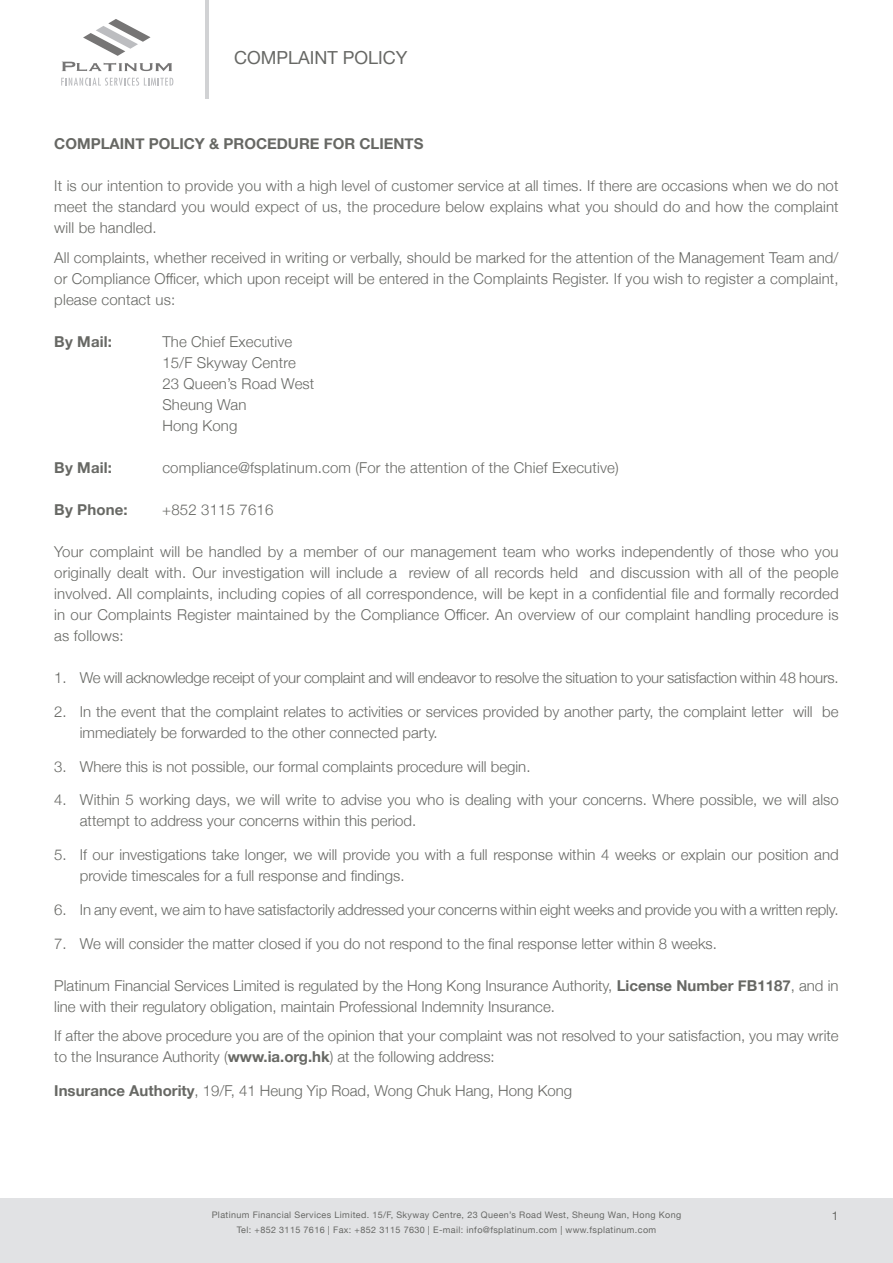
<style>
.page{position:relative;width:893px;height:1263px;background:#fff}
.page>*{position:absolute;margin:0;border:0;box-sizing:border-box;transform-origin:0 0}
.t1{font:18px "Helvetica Neue";color:#676865}
.t2{font:300 15px/21px "Helvetica Neue";color:#676864}
.t3{font:700 15px "Helvetica Neue";color:#676864}
.t4{font:12px "Helvetica Neue";color:#676865}
.t5{font:9px "Helvetica Neue";letter-spacing:.04em;color:#676865}
.s1{font-weight:700}
</style>
<div class="page">
<div style="left:0;top:1198px;width:893px;height:65px;background:#e1e2e4"></div>
<hr style="left:206px;top:0;width:3px;height:99px;background:#d1d2d4">
<svg style="left:83px;top:19px;width:68px;height:37px"></svg>
<svg style="left:62px;top:62px;width:110px;height:9px"></svg>
<svg style="left:61px;top:78px;width:112px;height:8px"></svg>
<p class="t1" style="left:234px;top:45px;width:175px">COMPLAINT POLICY</p>
<p class="t3" style="left:54px;top:132px;width:371px">COMPLAINT POLICY &amp; PROCEDURE FOR CLIENTS</p>
<p class="t2" style="left:54px;top:174px;width:786px;text-align:justify">It is our intention to provide you with a high level of customer service at all times. If there are occasions when we do not meet the standard you would expect of us, the procedure below explains what you should do and how the complaint will be handled.</p>
<p class="t2" style="left:54px;top:246px;width:786px;text-align:justify">All complaints, whether received in writing or verbally, should be marked for the attention of the Management Team and/ or Compliance Officer, which upon receipt will be entered in the Complaints Register. If you wish to register a complaint, please contact us:</p>
<p class="t3" style="left:54px;top:330px;width:59px">By Mail:</p>
<p class="t2" style="left:162px;top:330px;width:131px">The Chief Executive</p>
<p class="t2" style="left:162px;top:351px;width:135px">15/F Skyway Centre</p>
<p class="t2" style="left:162px;top:372px;width:154px">23 Queen’s Road West</p>
<p class="t2" style="left:162px;top:393px;width:86px">Sheung Wan</p>
<p class="t2" style="left:162px;top:414px;width:77px">Hong Kong</p>
<p class="t3" style="left:54px;top:456px;width:59px">By Mail:</p>
<p class="t2" style="left:162px;top:456px;width:458px">compliance@fsplatinum.com (For the attention of the Chief Executive)</p>
<p class="t3" style="left:54px;top:498px;width:75px">By Phone:</p>
<p class="t2" style="left:162px;top:498px;width:113px">+852 3115 7616</p>
<p class="t2" style="left:54px;top:540px;width:786px;text-align:justify">Your complaint will be handled by a member of our management team who works independently of those who you originally dealt with. Our investigation will include a review of all records held and discussion with all of the people involved. All complaints, including copies of all correspondence, will be kept in a confidential file and formally recorded in our Complaints Register maintained by the Compliance Officer. An overview of our complaint handling procedure is as follows:</p>
<p class="t2" style="left:54px;top:666px;width:786px">1. We will acknowledge receipt of your complaint and will endeavor to resolve the situation to your satisfaction within 48 hours.</p>
<p class="t2" style="left:80px;top:700px;width:760px;text-indent:-26px">2. In the event that the complaint relates to activities or services provided by another party, the complaint letter will be immediately be forwarded to the other connected party.</p>
<p class="t2" style="left:54px;top:755px;width:478px">3. Where this is not possible, our formal complaints procedure will begin.</p>
<p class="t2" style="left:80px;top:788px;width:760px;text-indent:-26px">4. Within 5 working days, we will write to advise you who is dealing with your concerns. Where possible, we will also attempt to address your concerns within this period.</p>
<p class="t2" style="left:80px;top:843px;width:760px;text-indent:-26px">5. If our investigations take longer, we will provide you with a full response within 4 weeks or explain our position and provide timescales for a full response and findings.</p>
<p class="t2" style="left:54px;top:898px;width:786px">6. In any event, we aim to have satisfactorily addressed your concerns within eight weeks and provide you with a written reply.</p>
<p class="t2" style="left:54px;top:932px;width:664px">7. We will consider the matter closed if you do not respond to the final response letter within 8 weeks.</p>
<p class="t2" style="left:54px;top:974px;width:786px">Platinum Financial Services Limited is regulated by the Hong Kong Insurance Authority, <span class="s1">License Number FB1187</span>, and in line with their regulatory obligation, maintain Professional Indemnity Insurance.</p>
<p class="t2" style="left:54px;top:1024px;width:786px">If after the above procedure you are of the opinion that your complaint was not resolved to your satisfaction, you may write to the Insurance Authority (<span class="s1">www.ia.org.hk</span>) at the following address:</p>
<p class="t2" style="left:54px;top:1079px;width:519px"><span class="s1">Insurance Authority</span>, 19/F, 41 Heung Yip Road, Wong Chuk Hang, Hong Kong</p>
<p class="t5" style="left:212px;top:1208px;width:471px">Platinum Financial Services Limited. 15/F, Skyway Centre, 23 Queen’s Road West, Sheung Wan, Hong Kong</p>
<p class="t4" style="left:832px;top:1207px;width:8px">1</p>
<p class="t5" style="left:237px;top:1223px;width:421px">Tel: +852 3115 7616 | Fax: +852 3115 7630 | E-mail: info@fsplatinum.com | www.fsplatinum.com</p>
</div>
